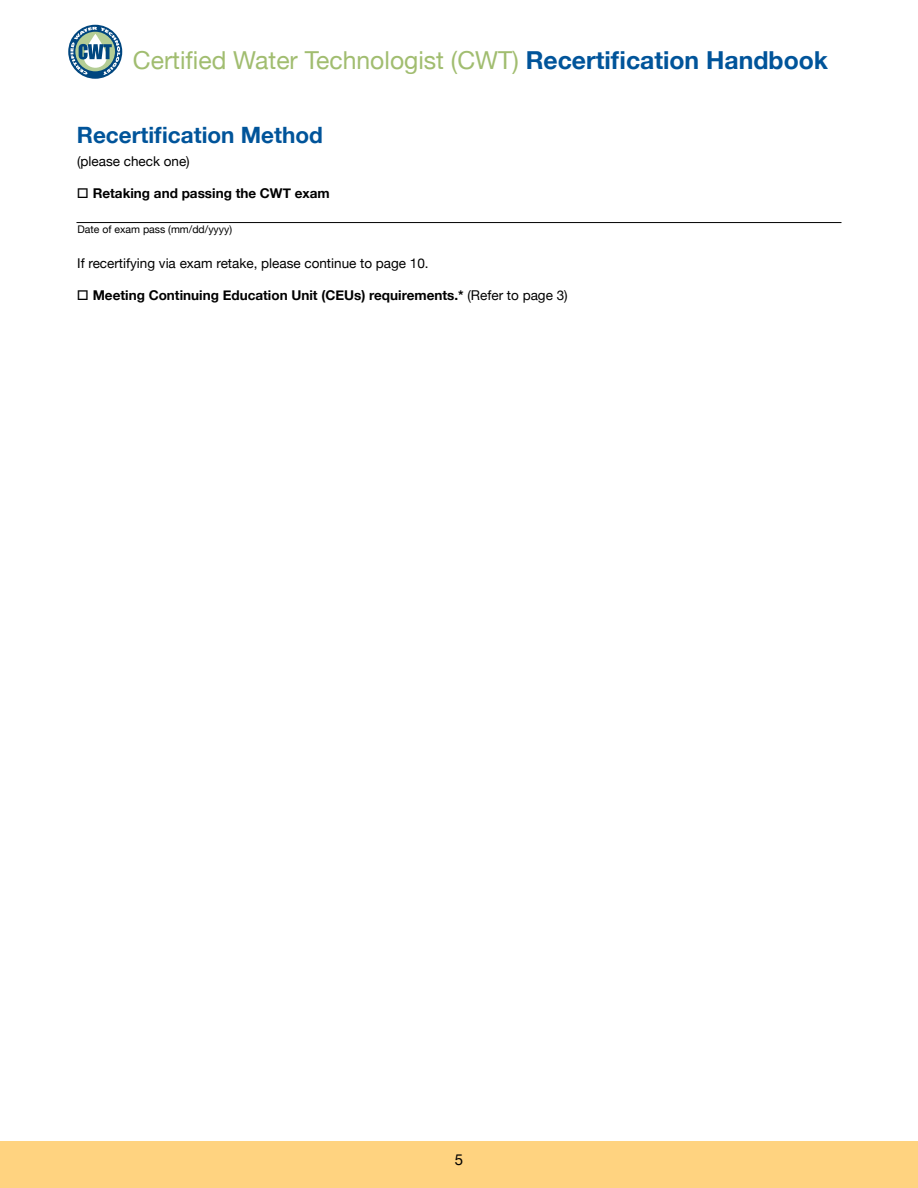
<style>
.page{position:relative;width:918px;height:1188px;background:#fff}
.page>*{position:absolute;margin:0;border:0;box-sizing:border-box;transform-origin:0 0}
.t1{font:24.75px "Helvetica Neue";color:#a1bd70}
.t2{font:700 22.5px "Helvetica Neue";color:#00549a}
.t3{font:15px "Helvetica Neue";color:#000}
.t4{font:700 13.5px "Helvetica Neue";color:#000}
.t5{font:13.5px "Helvetica Neue";color:#000}
.t6{font:10.5px "Helvetica Neue";color:#000}
.s1{font-weight:700;color:#00549a}
.s2{font-weight:400}
</style>
<div class="page">
<div style="left:1px;top:1141px;width:917px;height:47px;background:#ffd380"></div>
<svg style="left:68px;top:25px;width:54px;height:54px"></svg>
<svg style="left:70px;top:27px;width:50px;height:48px"></svg>
<hr style="left:76px;top:222px;width:766px;height:1px;background:#000">
<h1 class="t1" style="left:133px;top:43px;width:697px">Certified Water Technologist (CWT) <span class="s1">Recertification Handbook</span></h1>
<h2 class="t2" style="left:77px;top:118px;width:248px">Recertification Method</h2>
<p class="t5" style="left:77px;top:151px;width:114px">(please check one)</p>
<p class="t4" style="left:77px;top:183px;width:254px">□ Retaking and passing the CWT exam</p>
<p class="t6" style="left:77px;top:222px;width:156px">Date of exam pass (mm/dd/yyyy)</p>
<p class="t5" style="left:77px;top:253px;width:353px">If recertifying via exam retake, please continue to page 10.</p>
<p class="t4" style="left:77px;top:285px;width:492px">□ Meeting Continuing Education Unit (CEUs) requirements.* <span class="s2">(Refer to page 3)</span></p>
<p class="t3" style="left:455px;top:1149px;width:10px">5</p>
</div>
